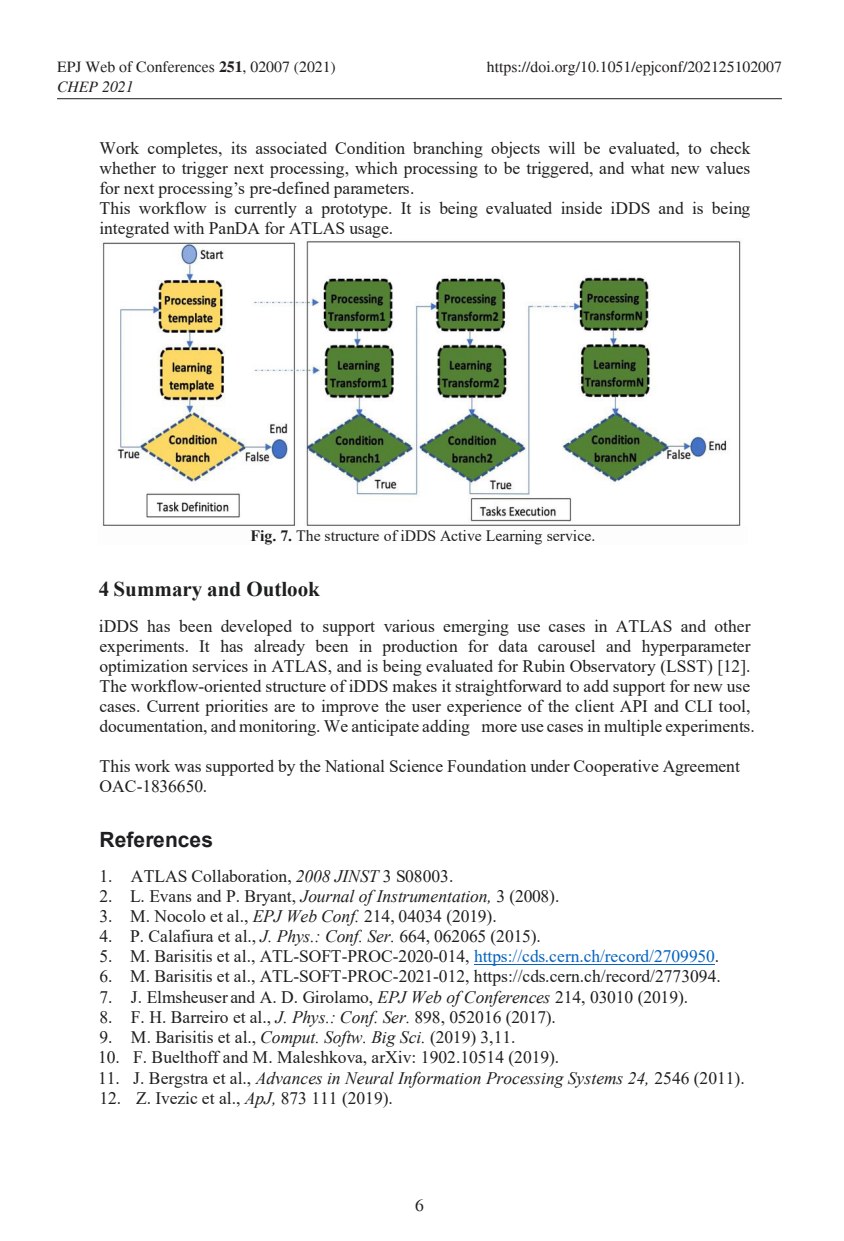
<style>
.page{position:relative;width:844px;height:1241px;background:#fff}
.page>*{position:absolute;margin:0;border:0;box-sizing:border-box;transform-origin:0 0}
.t1{font:700 21px "Times New Roman";color:#1d1e1f}
.t2{font:700 21px "Arial";letter-spacing:.005em;color:#1d1e1f}
.t3{font:17.5px/20.1px "Times New Roman";color:#1d1e1f}
.t4{font:italic 17.5px "Times New Roman";color:#1d1e1f}
.t5{font:17.5px "Times";color:#231f20}
.t6{font:15.75px "Times";color:#231f20}
.t7{font:15.75px "Times New Roman";color:#1d1e1f}
.t8{font:italic 15.75px "Times";color:#231f20}
.s1{font-weight:700}
.s2{font-family:"Times New Roman PSMT2"}
.s3{font-style:italic}
.s4{color:#0563c1}
.s5{font-style:normal}
</style>
<div class="page">
<img style="left:102px;top:241px;width:639px;height:285px">
<hr style="left:474px;top:963px;width:240px;height:1px;background:#0563c1">
<hr style="left:57px;top:98px;width:724px;height:1px;background:#1d1e1f">
<p class="t6" style="left:57px;top:58px;width:280px">EPJ Web of Conferences <span class="s1">251</span>, 02007 (2021)</p>
<p class="t6" style="left:486px;top:58px;width:296px">https://doi.org/10.1051/epjconf/202125102007</p>
<p class="t8" style="left:57px;top:78px;width:78px">CHEP 2021</p>
<p class="t3" style="left:99px;top:137px;width:652px">Work completes, its associated Condition branching objects will be evaluated, to check whether to trigger next processing, which processing to be triggered, and what new values for next processi<span class="s2">ng’</span>s pre-defined parameters.<br>This workflow is currently a prototype. It is being evaluated inside iDDS and is being integrated with PanDA for ATLAS usage.</p>
<p class="t7" style="left:250px;top:524px;width:346px"><span class="s1">Fig. 7.</span> The structure of iDDS Active Learning service.</p>
<p class="t1" style="left:99px;top:573px;width:222px">4 Summary and Outlook</p>
<p class="t3" style="left:99px;top:615px;width:657px">iDDS has been developed to support various emerging use cases in ATLAS and other experiments. It has already been in production for data carousel and hyperparameter optimization services in ATLAS, and is being evaluated for Rubin Observatory (LSST) [12].<br>The workflow-oriented structure of iDDS makes it straightforward to add support for new use cases. Current priorities are to improve the user experience of the client API and CLI tool, documentation, and monitoring. We anticipate adding more use cases in multiple experiments.</p>
<p class="t3" style="left:99px;top:755px;width:641px">This work was supported by the National Science Foundation under Cooperative Agreement<br>OAC-1836650.</p>
<p class="t2" style="left:99px;top:824px;width:115px">References</p>
<p class="t3" style="left:99px;top:865px;width:355px">1. ATLAS Collaboration, <span class="s3">2008 JINST</span> 3 S08003.</p>
<p class="t3" style="left:99px;top:885px;width:461px">2. L. Evans and P. Bryant, <span class="s3">Journal of Instrumentation,</span> 3 (2008).</p>
<p class="t3" style="left:99px;top:905px;width:399px">3. M. Nocolo et al., <span class="s3">EPJ Web Conf.</span> 214, 04034 (2019).</p>
<p class="t3" style="left:99px;top:925px;width:443px">4. P. Calafiura et al., <span class="s3">J. Phys.: Conf. Ser.</span> 664, 062065 (2015).</p>
<p class="t3" style="left:99px;top:945px;width:621px">5. M. Barisitis et al., ATL-SOFT-PROC-2020-014, <span class="s4">https://cds.cern.ch/record/2709950</span>.</p>
<p class="t3" style="left:99px;top:965px;width:622px">6. M. Barisitis et al., ATL-SOFT-PROC-2021-012, https://cds.cern.ch/record/2773094.</p>
<p class="t3" style="left:99px;top:986px;width:590px">7. J. Elmsheuser and A. D. Girolamo, <span class="s3">EPJ Web of Conferences</span> 214, 03010 (2019).</p>
<p class="t3" style="left:99px;top:1006px;width:458px">8. F. H. Barreiro et al., <span class="s3">J. Phys.: Conf. Ser.</span> 898, 052016 (2017).</p>
<p class="t3" style="left:99px;top:1026px;width:417px">9. M. Barisitis et al., <span class="s3">Comput. Softw. Big Sci.</span> (2019) 3,11.</p>
<p class="t3" style="left:98px;top:1046px;width:462px">10. F. Buelthoff and M. Maleshkova, arXiv: 1902.10514 (2019).</p>
<p class="t4" style="left:98px;top:1065px;width:648px"><span class="s5">11. J. Bergstra et al.,</span> Advances in Neural Information Processing Systems 24, <span class="s5">2546 (2011).</span></p>
<p class="t3" style="left:99px;top:1087px;width:295px">12. Z. Ivezic et al., <span class="s3">ApJ,</span> 873 111 (2019).</p>
<p class="t5" style="left:415px;top:1195px;width:10px">6</p>
</div>
